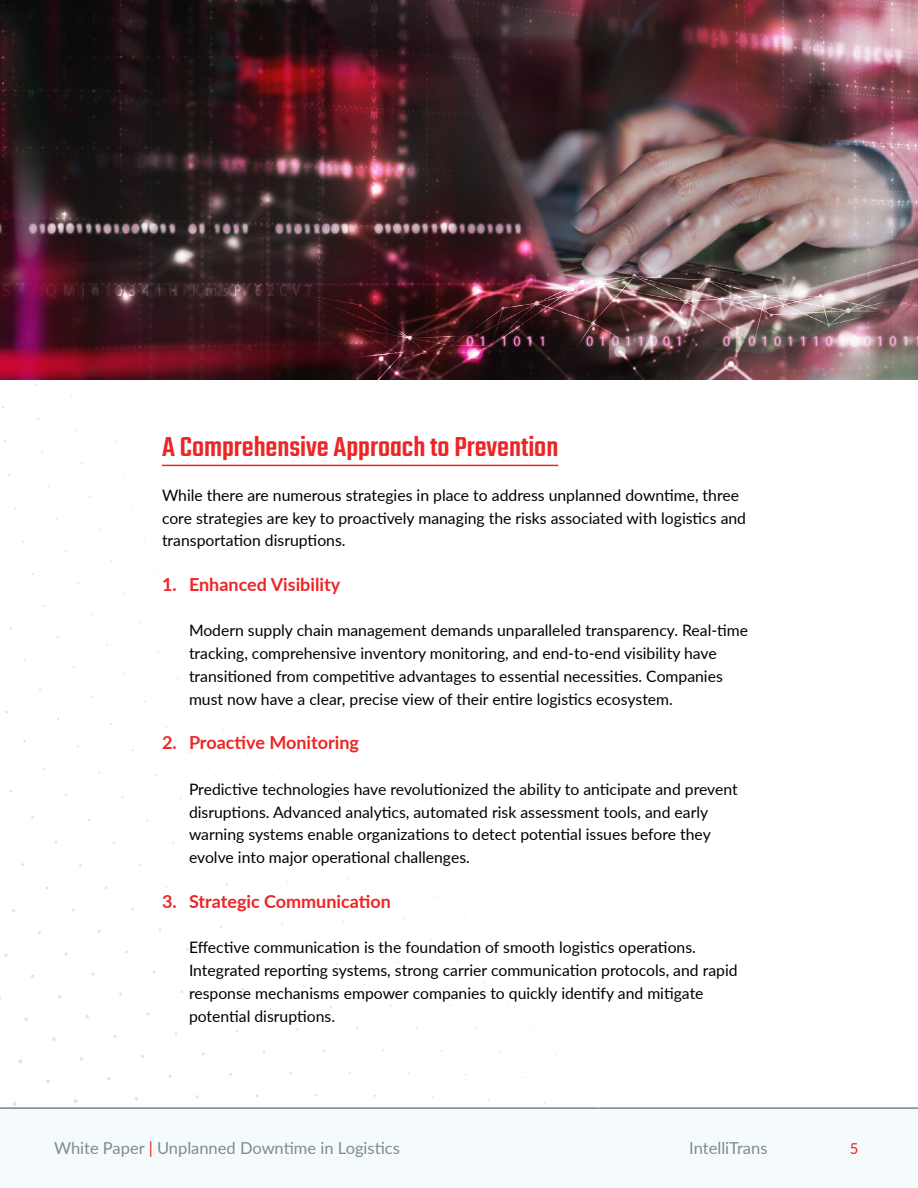
<style>
.page{position:relative;width:918px;height:1188px;background:#fff}
.page>*{position:absolute;margin:0;border:0;box-sizing:border-box;transform-origin:0 0}
.t1{font:300 30px "Teko";color:#ed2526}
.t2{font:700 18px "Lato";color:#ed2526}
.t3{font:16.5px "Lato";color:#7d8b92}
.t4{font:15.75px/22.8px "Lato";color:#000}
.t5{font:15px "Lato";color:#ed2526}
.s1{color:#ed2526}
</style>
<div class="page">
<svg style="left:0;top:1108px;width:918px;height:1px"></svg>
<svg style="left:4px;top:953px;width:4px;height:4px"></svg>
<svg style="left:24px;top:1017px;width:4px;height:4px"></svg>
<svg style="left:52px;top:1037px;width:4px;height:4px"></svg>
<svg style="left:80px;top:1057px;width:3px;height:4px"></svg>
<svg style="left:18px;top:1060px;width:4px;height:4px"></svg>
<svg style="left:46px;top:1079px;width:4px;height:4px"></svg>
<svg style="left:74px;top:1099px;width:4px;height:4px"></svg>
<svg style="left:12px;top:1102px;width:5px;height:4px"></svg>
<hr style="left:162px;top:465px;width:396px;height:1px;background:#ed2526">
<img style="left:0;top:0;width:918px;height:379px">
<h1 class="t1" style="left:162px;top:431px;width:398px">A Comprehensive Approach to Prevention</h1>
<p class="t4" style="left:162px;top:483px;width:586px">While there are numerous strategies in place to address unplanned downtime, three core strategies are key to proactively managing the risks associated with logistics and transportation disruptions.</p>
<p class="t2" style="left:162px;top:571px;width:180px">1. Enhanced Visibility</p>
<p class="t4" style="left:189px;top:619px;width:561px">Modern supply chain management demands unparalleled transparency. Real-time tracking, comprehensive inventory monitoring, and end-to-end visibility have transitioned from competitive advantages to essential necessities. Companies must now have a clear, precise view of their entire logistics ecosystem.</p>
<p class="t2" style="left:162px;top:729px;width:199px">2. Proactive Monitoring</p>
<p class="t4" style="left:189px;top:777px;width:550px">Predictive technologies have revolutionized the ability to anticipate and prevent disruptions. Advanced analytics, automated risk assessment tools, and early warning systems enable organizations to detect potential issues before they evolve into major operational challenges.</p>
<p class="t2" style="left:162px;top:888px;width:230px">3. Strategic Communication</p>
<p class="t4" style="left:189px;top:935px;width:550px">Effective communication is the foundation of smooth logistics operations.<br>Integrated reporting systems, strong carrier communication protocols, and rapid response mechanisms empower companies to quickly identify and mitigate potential disruptions.</p>
<p class="t3" style="left:54px;top:1136px;width:347px">White Paper <span class="s1">|</span> Unplanned Downtime in Logistics</p>
<p class="t3" style="left:689px;top:1136px;width:80px">IntelliTrans</p>
<p class="t5" style="left:850px;top:1138px;width:10px">5</p>
</div>
